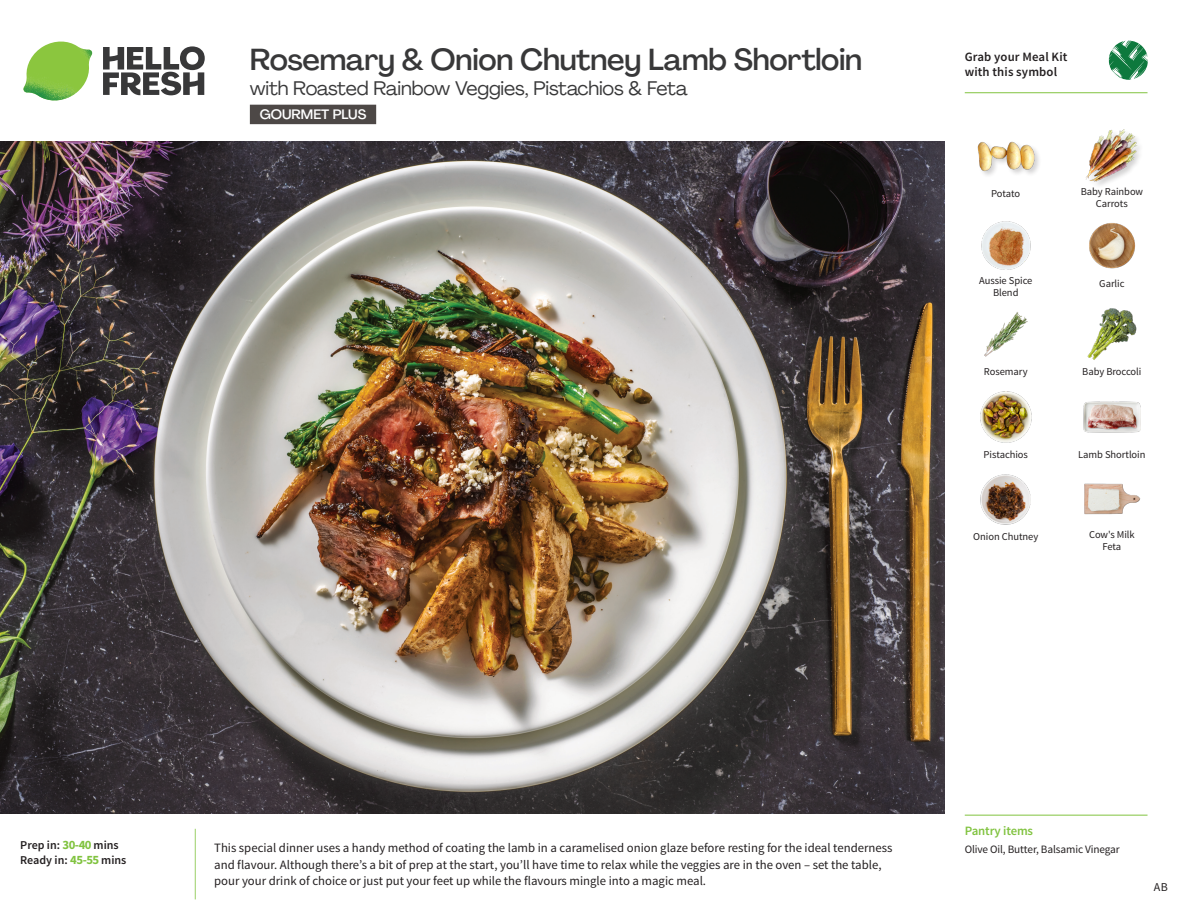
<style>
.page{position:relative;width:1188px;height:918px;background:#fff}
.page>*{position:absolute;margin:0;border:0;box-sizing:border-box;transform-origin:0 0}
._15_Titel_UK{font:500 30px "Agrandir";letter-spacing:-.01em;color:#383839}
._15_Titel_UK-2{font:19.5px "Agrandir";letter-spacing:-.01em;color:#383839}
.t1{font:500 13.5px "Agrandir";color:#fff}
.Step_6_Text_AU{font:12.75px/16.5px "Source Sans Pro";color:#231f20}
.t2{font:600 12.75px/15px "Source Sans Pro";letter-spacing:.01em;color:#231f20}
._04_Headers_Front{font:600 12.75px "Source Sans Pro";letter-spacing:-.01em;color:#81c340}
._04_Intro{font:600 12px "Source Sans Pro";color:#231f20}
.t3{font:12px "Source Sans Pro";color:#231f20}
._05_Pantry{font:11.25px "Source Sans Pro";letter-spacing:-.01em;color:#231f20}
._18_FRONT_ingredient{font:10.5px/12px "Source Sans Pro";letter-spacing:-.005em;color:#231f20;text-align:center}
.s1{font-weight:700;font-size:12.75px;color:#81c340}
</style>
<div class="page">
<svg style="left:103px;top:46px;width:102px;height:49px"></svg>
<img style="left:23px;top:42px;width:69px;height:59px">
<img style="left:0;top:142px;width:945px;height:672px">
<div style="left:250px;top:105px;width:126px;height:19px;background:#4d4846"></div>
<img style="left:1087px;top:308px;width:50px;height:52px">
<img style="left:1083px;top:401px;width:58px;height:32px">
<img style="left:980px;top:391px;width:52px;height:52px">
<img style="left:981px;top:474px;width:50px;height:50px">
<img style="left:984px;top:312px;width:44px;height:45px">
<img style="left:981px;top:221px;width:50px;height:49px">
<img style="left:1089px;top:223px;width:47px;height:46px">
<div style="left:977px;top:141px;width:65px;height:37px;background:#231f20;opacity:.2"></div>
<img style="left:977px;top:141px;width:57px;height:37px">
<div style="left:1086px;top:129px;width:58px;height:59px;background:#231f20;opacity:.2"></div>
<img style="left:1086px;top:130px;width:52px;height:52px">
<img style="left:1084px;top:483px;width:57px;height:32px">
<hr style="left:965px;top:815px;width:183px;height:1px;background:#81c340">
<svg style="left:1091px;top:40px;width:57px;height:54px"></svg>
<hr style="left:965px;top:92px;width:183px;height:1px;background:#81c340">
<p class="_15_Titel_UK" style="left:250px;top:41px;width:614px">Rosemary &amp; Onion Chutney Lamb Shortloin</p>
<p class="_15_Titel_UK-2" style="left:250px;top:76px;width:439px">with Roasted Rainbow Veggies, Pistachios &amp; Feta</p>
<p class="t1" style="left:260px;top:106px;width:108px">GOURMET PLUS</p>
<p class="t2" style="left:965px;top:50px;width:104px">Grab your Meal Kit with this symbol</p>
<p class="_18_FRONT_ingredient" style="left:991px;top:188px;width:31px">Potato</p>
<p class="_18_FRONT_ingredient" style="left:979px;top:275px;width:55px">Aussie Spice<br>Blend</p>
<p class="_18_FRONT_ingredient" style="left:1081px;top:186px;width:64px">Baby Rainbow<br>Carrots</p>
<p class="_18_FRONT_ingredient" style="left:1099px;top:277px;width:27px">Garlic</p>
<p class="_18_FRONT_ingredient" style="left:984px;top:366px;width:45px">Rosemary</p>
<p class="_18_FRONT_ingredient" style="left:1082px;top:366px;width:61px">Baby Broccoli</p>
<p class="_18_FRONT_ingredient" style="left:984px;top:449px;width:46px">Pistachios</p>
<p class="_18_FRONT_ingredient" style="left:973px;top:531px;width:67px">Onion Chutney</p>
<p class="_18_FRONT_ingredient" style="left:1078px;top:449px;width:69px">Lamb Shortloin</p>
<p class="_18_FRONT_ingredient" style="left:1089px;top:528px;width:47px">Cow's Milk<br>Feta</p>
<p class="_04_Intro" style="left:20px;top:837px;width:100px">Prep in: <span class="s1">30-40</span> mins</p>
<p class="_04_Intro" style="left:20px;top:852px;width:108px">Ready in: <span class="s1">45-55</span> mins</p>
<p class="Step_6_Text_AU" style="left:214px;top:840px;width:680px">This special dinner uses a handy method of coating the lamb in a caramelised onion glaze before resting for the ideal tenderness and flavour. Although there’s a bit of prep at the start, you’ll have time to relax while the veggies are in the oven – set the table, pour your drink of choice or just put your feet up while the flavours mingle into a magic meal.</p>
<p class="_04_Headers_Front" style="left:965px;top:822px;width:70px">Pantry items</p>
<p class="_05_Pantry" style="left:965px;top:842px;width:157px">Olive Oil, Butter, Balsamic Vinegar</p>
<p class="t3" style="left:1154px;top:879px;width:15px">AB</p>
</div>
